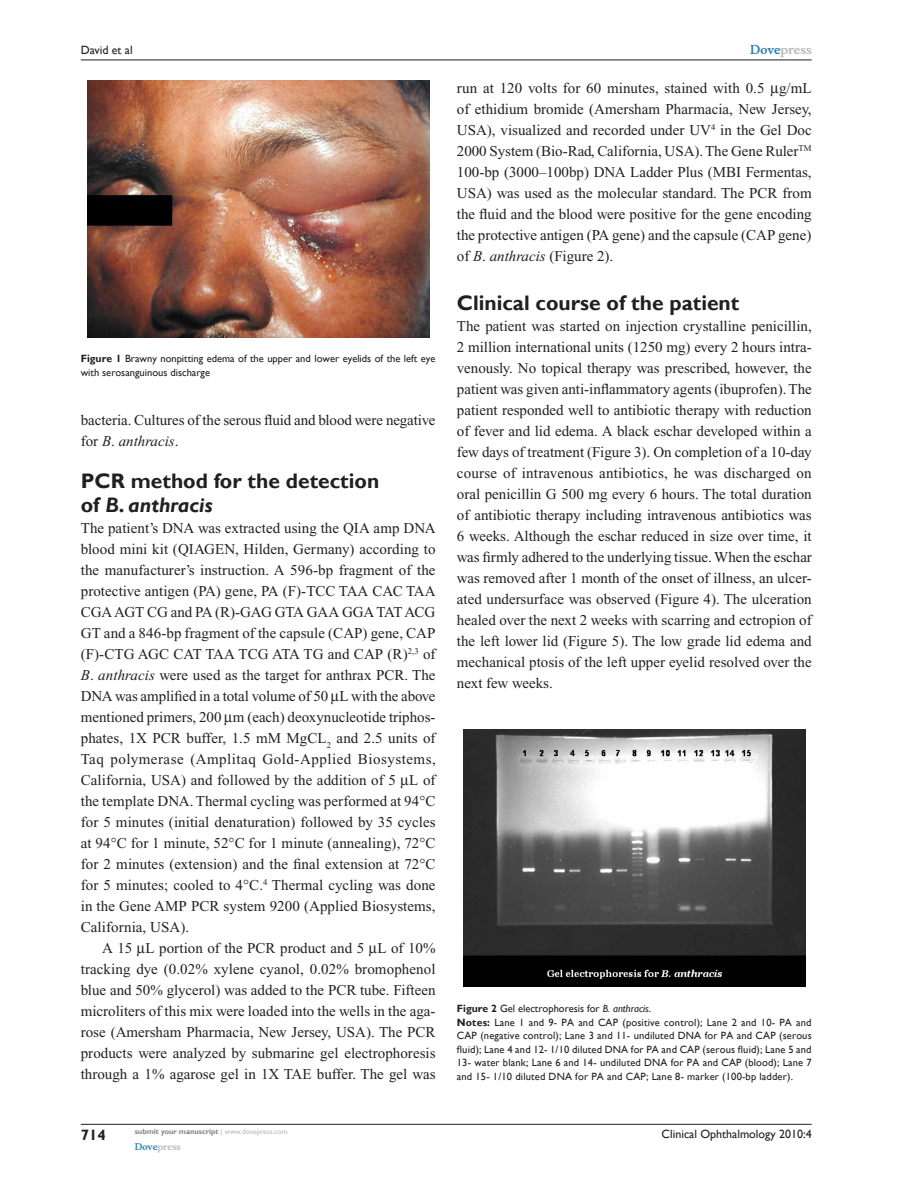
<style>
.page{position:relative;width:918px;height:1188px;background:#fff}
.page>*{position:absolute;margin:0;border:0;box-sizing:border-box;transform-origin:0 0}
.t1{font:700 21px/24px "Gill Sans";color:#231f20}
.t2{font:15px/21px "Times New Roman";color:#231f20;text-align:justify}
.t3{font:700 15px "Gill Sans";color:#231f20}
.t4{font:12px "Gill Sans";color:#231f20}
.t5{font:700 12px "Musee";color:#b8b9bc}
.t6{font:10.5px/13.5px "Gill Sans";letter-spacing:.015em;color:#231f20}
.t7{font:700 9px "Musee";color:#b8b9bc}
.t8{font:700 7.5px "Gill Sans";color:#808285}
.s1{font-weight:700}
.s2{font-style:italic}
.s3{font-weight:400;color:#b8b9bc}
.s4{color:#3485ae}
</style>
<div class="page">
<hr style="left:81px;top:1124px;width:731px;height:1px;background:#231f20">
<hr style="left:81px;top:60px;width:731px;height:1px;background:#231f20">
<img style="left:87px;top:81px;width:342px;height:256px">
<img style="left:463px;top:730px;width:342px;height:256px">
<p class="t4" style="left:81px;top:43px;width:53px">David et al</p>
<p class="t6" style="left:81px;top:352px;width:356px"><span class="s1">Figure 1</span> Brawny nonpitting edema of the upper and lower eyelids of the left eye with serosanguinous discharge</p>
<p class="t2" style="left:81px;top:410px;width:356px">bacteria. Cultures of the serous fluid and blood were negative for <span class="s2">B</span>. <span class="s2">anthracis</span>.</p>
<h1 class="t1" style="left:81px;top:470px;width:300px">PCR method for the detection of <span class="s2">B</span>. <span class="s2">anthracis</span></h1>
<p class="t2" style="left:81px;top:518px;width:357px">The patient’s DNA was extracted using the QIA amp DNA blood mini kit (QIAGEN, Hilden, Germany) according to the manufacturer’s instruction. A 596-bp fragment of the protective antigen (PA) gene, PA (F)-TCC TAA CAC TAA CGA AGT CG and PA (R)-GAG GTA GAA GGA TAT ACG GT and a 846-bp fragment of the capsule (CAP) gene, CAP (F)-CTG AGC CAT TAA TCG ATA TG and CAP (R)<sup>2,3</sup> of <span class="s2">B</span>. <span class="s2">anthracis</span> were used as the target for anthrax PCR. The DNA was amplified in a total volume of 50 L with the above mentioned primers, 200 m (each) deoxynucleotide triphos&shy;phates, 1X PCR buffer, 1.5 mM MgCL<sub>2</sub> and 2.5 units of Taq polymerase (Amplitaq Gold-Applied Biosystems, California, USA) and followed by the addition of 5 L of the template DNA. Thermal cycling was performed at 94 C for 5 minutes (initial denaturation) followed by 35 cycles at 94 C for 1 minute, 52 C for 1 minute (annealing), 72 C for 2 minutes (extension) and the final extension at 72 C for 5 minutes; cooled to 4 C.<sup>4</sup> Thermal cycling was done in the Gene AMP PCR system 9200 (Applied Biosystems, California, USA).</p>
<p class="t2" style="left:81px;top:938px;width:356px;text-indent:21px">A 15 L portion of the PCR product and 5 L of 10% tracking dye (0.02% xylene cyanol, 0.02% bromophenol blue and 50% glycerol) was added to the PCR tube. Fifteen microliters of this mix were loaded into the wells in the aga&shy;rose (Amersham Pharmacia, New Jersey, USA). The PCR products were analyzed by submarine gel electrophoresis through a 1% agarose gel in 1X TAE buffer. The gel was</p>
<p class="t3" style="left:81px;top:1126px;width:26px">714</p>
<p class="t8" style="left:135px;top:1127px;width:154px">submit your manuscript <span class="s3">| www.dovepress.com</span></p>
<p class="t7" style="left:135px;top:1141px;width:48px"><span class="s4">Dove</span>press</p>
<p class="t5" style="left:750px;top:43px;width:63px"><span class="s4">Dove</span>press</p>
<p class="t2" style="left:457px;top:77px;width:356px">run at 120 volts for 60 minutes, stained with 0.5 g/mL of ethidium bromide (Amersham Pharmacia, New Jersey, USA), visualized and recorded under UV<sup>4</sup> in the Gel Doc 2000 System (Bio-Rad, California, USA). The Gene Ruler<sup>TM </sup>100-bp (3000–100bp) DNA Ladder Plus (MBI Fermentas, USA) was used as the molecular standard. The PCR from the fluid and the blood were positive for the gene encoding the protective antigen (PA gene) and the capsule (CAP gene) of <span class="s2">B</span>. <span class="s2">anthracis</span> (Figure 2).</p>
<h1 class="t1" style="left:457px;top:292px;width:284px">Clinical course of the patient</h1>
<p class="t2" style="left:457px;top:316px;width:357px">The patient was started on injection crystalline penicillin, 2 million international units (1250 mg) every 2 hours intra&shy;venously. No topical therapy was prescribed, however, the patient was given anti-inflammatory agents (ibuprofen). The patient responded well to antibiotic therapy with reduction of fever and lid edema. A black eschar developed within a few days of treatment (Figure 3). On completion of a 10-day course of intravenous antibiotics, he was discharged on oral penicillin G 500 mg every 6 hours. The total duration of antibiotic therapy including intravenous antibiotics was 6 weeks. Although the eschar reduced in size over time, it was firmly adhered to the underlying tissue. When the eschar was removed after 1 month of the onset of illness, an ulcer&shy;ated undersurface was observed (Figure 4). The ulceration healed over the next 2 weeks with scarring and ectropion of the left lower lid (Figure 5). The low grade lid edema and mechanical ptosis of the left upper eyelid resolved over the next few weeks.</p>
<p class="t6" style="left:457px;top:1002px;width:356px"><span class="s1">Figure 2</span> Gel electrophoresis for <span class="s2">B. anthracis</span>.<br><span class="s1">Notes:</span> Lane 1 and 9- PA and CAP (positive control); Lane 2 and 10- PA and CAP (negative control); Lane 3 and 11- undiluted DNA for PA and CAP (serous fluid); Lane 4 and 12- 1/10 diluted DNA for PA and CAP (serous fluid); Lane 5 and 13- water blank; Lane 6 and 14- undiluted DNA for PA and CAP (blood); Lane 7 and 15- 1/10 diluted DNA for PA and CAP; Lane 8- marker (100-bp ladder).</p>
<p class="t4" style="left:662px;top:1127px;width:152px">Clinical Ophthalmology 2010:4</p>
</div>
